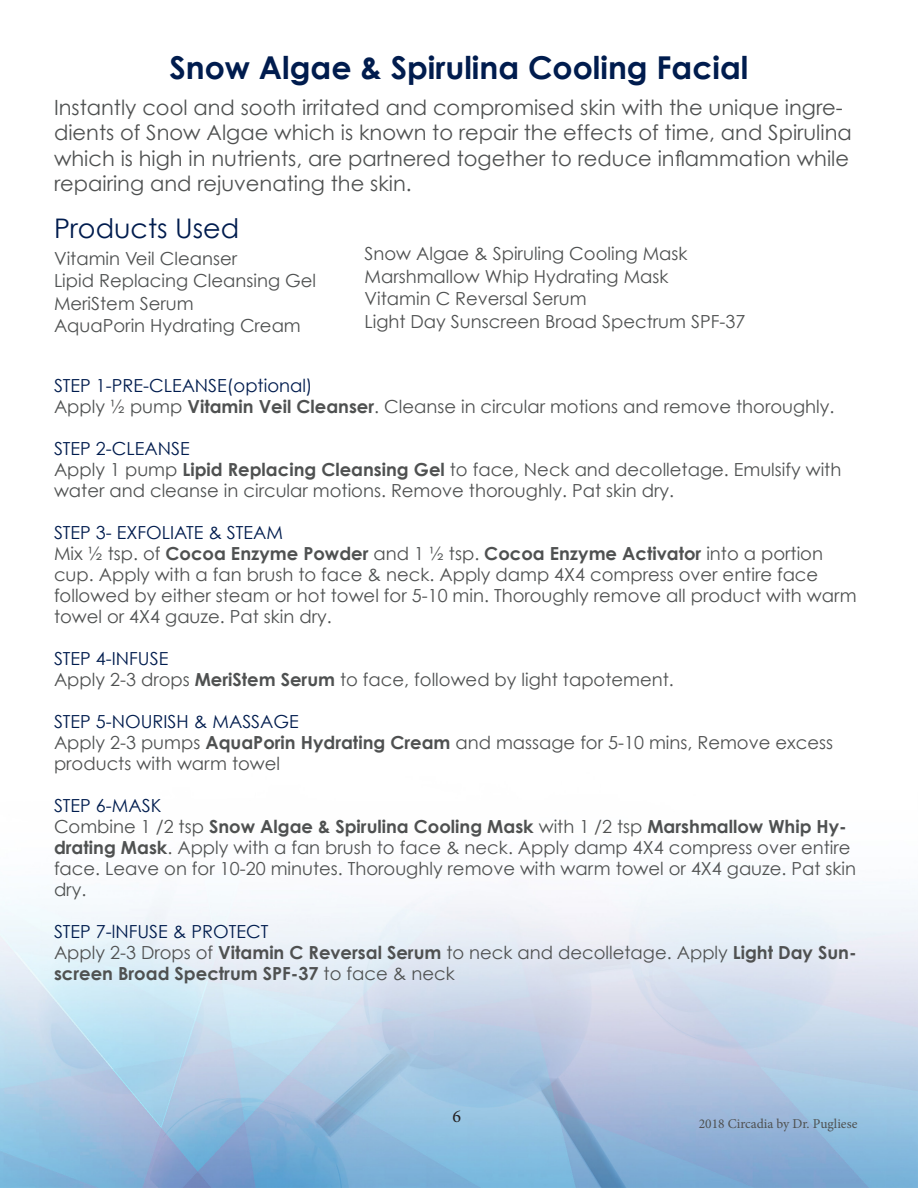
<style>
.page{position:relative;width:918px;height:1188px;background:#fff}
.page>*{position:absolute;margin:0;border:0;box-sizing:border-box;transform-origin:0 0}
.t1{font:700 31.5px "Century Gothic";color:#001c4e}
.t2{font:27px "Century Gothic";color:#001c4e}
.t3{font:21px/25.2px "Century Gothic";color:#4f5151}
.t4{font:18px/21px "Century Gothic";color:#4f5151}
.t5{font:18px "Century Gothic";color:#001c4e}
.t6{font:700 18px/21px "Century Gothic";color:#4f5151}
.t7{font:18px "Minion Pro";color:#231f20}
.t8{font:13.5px "Minion Pro";color:#4f5151}
.s1{font-weight:700}
.s2{font-weight:400}
</style>
<div class="page">
<img style="left:0;top:885px;width:918px;height:303px">
<p class="t1" style="left:170px;top:48px;width:580px">Snow Algae &amp; Spirulina Cooling Facial</p>
<p class="t3" style="left:54px;top:95px;width:799px">Instantly cool and sooth irritated and compromised skin with the unique ingre&shy;dients of Snow Algae which is known to repair the effects of time, and Spirulina which is high in nutrients, are partnered together to reduce inflammation while repairing and rejuvenating the skin.</p>
<p class="t2" style="left:54px;top:211px;width:187px">Products Used</p>
<p class="t4" style="left:54px;top:247px;width:185px">Vitamin Veil Cleanser</p>
<p class="t4" style="left:54px;top:270px;width:264px">Lipid Replacing Cleansing Gel</p>
<p class="t4" style="left:54px;top:292px;width:141px">MeriStem Serum</p>
<p class="t4" style="left:54px;top:315px;width:248px">AquaPorin Hydrating Cream</p>
<p class="t4" style="left:364px;top:243px;width:325px">Snow Algae &amp; Spiruling Cooling Mask</p>
<p class="t4" style="left:364px;top:265px;width:306px">Marshmallow Whip Hydrating Mask</p>
<p class="t4" style="left:364px;top:288px;width:224px">Vitamin C Reversal Serum</p>
<p class="t4" style="left:364px;top:310px;width:382px">Light Day Sunscreen Broad Spectrum SPF-37</p>
<p class="t5" style="left:54px;top:374px;width:260px">STEP 1-PRE-CLEANSE(optional)</p>
<p class="t4" style="left:54px;top:395px;width:782px">Apply ½ pump <span class="s1">Vitamin Veil Cleanser</span>. Cleanse in circular motions and remove thoroughly.</p>
<p class="t5" style="left:54px;top:437px;width:137px">STEP 2-CLEANSE</p>
<p class="t4" style="left:54px;top:458px;width:789px">Apply 1 pump <span class="s1">Lipid Replacing Cleansing Gel</span> to face, Neck and decolletage. Emulsify with water and cleanse in circular motions. Remove thoroughly. Pat skin dry.</p>
<p class="t5" style="left:54px;top:521px;width:231px">STEP 3- EXFOLIATE &amp; STEAM</p>
<p class="t4" style="left:54px;top:542px;width:804px">Mix ½ tsp. of <span class="s1">Cocoa Enzyme Powder</span> and 1 ½ tsp. <span class="s1">Cocoa Enzyme Activator</span> into a portion cup. Apply with a fan brush to face &amp; neck. Apply damp 4X4 compress over entire face followed by either steam or hot towel for 5-10 min. Thoroughly remove all product with warm towel or 4X4 gauze. Pat skin dry.</p>
<p class="t5" style="left:54px;top:647px;width:116px">STEP 4-INFUSE</p>
<p class="t4" style="left:54px;top:668px;width:621px">Apply 2-3 drops <span class="s1">MeriStem Serum</span> to face, followed by light tapotement.</p>
<p class="t5" style="left:54px;top:710px;width:246px">STEP 5-NOURISH &amp; MASSAGE</p>
<p class="t4" style="left:54px;top:731px;width:781px">Apply 2-3 pumps <span class="s1">AquaPorin Hydrating Cream</span> and massage for 5-10 mins, Remove excess</p>
<p class="t4" style="left:54px;top:752px;width:228px">products with warm towel</p>
<p class="t5" style="left:54px;top:794px;width:109px">STEP 6-MASK</p>
<p class="t4" style="left:54px;top:815px;width:804px">Combine 1 /2 tsp <span class="s1">Snow Algae &amp; Spirulina Cooling Mask</span> with 1 /2 tsp <span class="s1">Marshmallow Whip Hy&shy;drating Mask</span>. Apply with a fan brush to face &amp; neck. Apply damp 4X4 compress over entire face. Leave on for 10-20 minutes. Thoroughly remove with warm towel or 4X4 gauze. Pat skin dry.</p>
<p class="t5" style="left:54px;top:920px;width:216px">STEP 7-lNFUSE &amp; PROTECT</p>
<p class="t6" style="left:54px;top:941px;width:804px"><span class="s2">Apply 2-3 Drops of</span> Vitamin C Reversal Serum <span class="s2">to neck and decolletage. Apply</span> Light Day Sun&shy;screen Broad Spectrum SPF-37 <span class="s2">to face &amp; neck</span></p>
<p class="t7" style="left:453px;top:1104px;width:10px">6</p>
<p class="t8" style="left:699px;top:1115px;width:160px">2018 Circadia by Dr. Pugliese</p>
</div>
